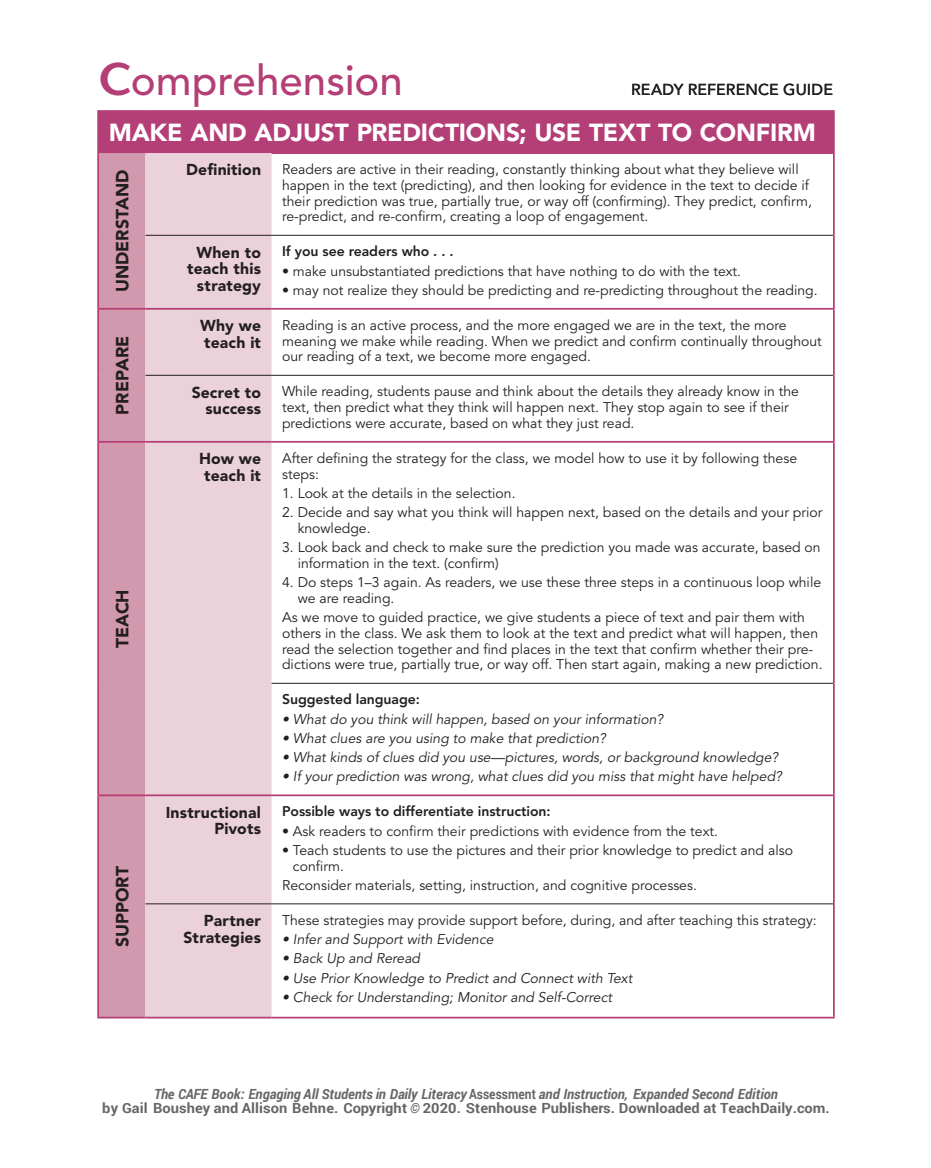
<style>
.page{position:relative;width:931px;height:1168px;background:#fff}
.page>*{position:absolute;margin:0;border:0;box-sizing:border-box;transform-origin:0 0}
.t1{font:500 42px "Avenir LT Std";color:#b43e76}
.t2{font:900 24.5px "Avenir LT Std";letter-spacing:-.01em;color:#fff}
.t3{font:900 17.5px "Avenir LT Std";color:#231f20}
.t4{font:900 15.75px/16.6px "Avenir LT Std";letter-spacing:.01em;color:#231f20;text-align:right}
.t5{font:500 15.75px "Avenir LT Std";letter-spacing:.01em;color:#231f20}
.t6{font:14px/15.8px "Avenir LT Std";color:#231f20}
.t7{font:italic 14px "Avenir LT Std";color:#231f20}
.t8{font:700 14px/14px "Roboto";color:#666;text-align:center;scale:.86 1}
.t9{font:800 14px "Avenir LT Std";letter-spacing:-.005em;color:#231f20}
.s1{font-family:"Ottomat OT";font-weight:700;font-size:47.25px}
.s2{font-style:italic}
.s3{font-style:inherit}
</style>
<div class="page">
<div style="left:98px;top:111px;width:735px;height:42px;background:#b43e76"></div>
<div style="left:99px;top:153px;width:46px;height:864px;background:#d298ad"></div>
<div style="left:145px;top:153px;width:126px;height:864px;background:#ebd2da"></div>
<hr style="left:145px;top:235px;width:126px;height:1px;background:#231f20">
<hr style="left:271px;top:235px;width:561px;height:1px;background:#231f20">
<hr style="left:145px;top:375px;width:126px;height:1px;background:#231f20">
<hr style="left:271px;top:375px;width:561px;height:1px;background:#231f20">
<hr style="left:271px;top:683px;width:561px;height:1px;background:#231f20">
<hr style="left:145px;top:903px;width:126px;height:1px;background:#231f20">
<hr style="left:271px;top:903px;width:561px;height:1px;background:#231f20">
<hr style="left:97px;top:441px;width:48px;height:2px;background:#b43e76">
<hr style="left:145px;top:441px;width:126px;height:2px;background:#b43e76">
<hr style="left:271px;top:441px;width:563px;height:2px;background:#b43e76">
<hr style="left:97px;top:308px;width:48px;height:2px;background:#b43e76">
<hr style="left:145px;top:308px;width:126px;height:2px;background:#b43e76">
<hr style="left:271px;top:308px;width:563px;height:2px;background:#b43e76">
<hr style="left:97px;top:794px;width:48px;height:2px;background:#b43e76">
<hr style="left:145px;top:794px;width:126px;height:2px;background:#b43e76">
<hr style="left:271px;top:794px;width:563px;height:2px;background:#b43e76">
<hr style="left:97px;top:110px;width:48px;height:2px;background:#b43e76">
<hr style="left:97px;top:112px;width:2px;height:41px;background:#b43e76">
<hr style="left:145px;top:110px;width:126px;height:2px;background:#b43e76">
<hr style="left:271px;top:110px;width:563px;height:2px;background:#b43e76">
<hr style="left:832px;top:112px;width:2px;height:41px;background:#b43e76">
<hr style="left:97px;top:153px;width:2px;height:82px;background:#b43e76">
<hr style="left:97px;top:235px;width:2px;height:73px;background:#b43e76">
<hr style="left:832px;top:153px;width:2px;height:82px;background:#b43e76">
<hr style="left:832px;top:235px;width:2px;height:73px;background:#b43e76">
<hr style="left:97px;top:310px;width:2px;height:65px;background:#b43e76">
<hr style="left:97px;top:375px;width:2px;height:66px;background:#b43e76">
<hr style="left:832px;top:310px;width:2px;height:65px;background:#b43e76">
<hr style="left:832px;top:375px;width:2px;height:66px;background:#b43e76">
<hr style="left:97px;top:443px;width:2px;height:240px;background:#b43e76">
<hr style="left:97px;top:683px;width:2px;height:111px;background:#b43e76">
<hr style="left:832px;top:443px;width:2px;height:240px;background:#b43e76">
<hr style="left:832px;top:683px;width:2px;height:111px;background:#b43e76">
<hr style="left:97px;top:796px;width:2px;height:108px;background:#b43e76">
<hr style="left:97px;top:904px;width:2px;height:113px;background:#b43e76">
<hr style="left:97px;top:1017px;width:48px;height:1px;background:#b43e76">
<hr style="left:832px;top:796px;width:2px;height:108px;background:#b43e76">
<hr style="left:832px;top:904px;width:2px;height:113px;background:#b43e76">
<hr style="left:145px;top:1017px;width:126px;height:1px;background:#b43e76">
<hr style="left:271px;top:1017px;width:563px;height:1px;background:#b43e76">
<h1 class="t1" style="left:98px;top:56px;width:306px"><span class="s1">C</span>omprehension</h1>
<p class="t5" style="left:630px;top:81px;width:203px">READY REFERENCE GUIDE</p>
<h2 class="t2" style="left:109px;top:118px;width:708px">MAKE AND ADJUST PREDICTIONS; USE TEXT TO CONFIRM</h2>
<p class="t3" style="left:112px;top:292px;width:124px;rotate:-90deg">UNDERSTAND</p>
<p class="t4" style="left:186px;top:162px;width:76px">Definition</p>
<p class="t6" style="left:282px;top:162px;width:531px">Readers are active in their reading, constantly thinking about what they believe will happen in the text (predicting), and then looking for evidence in the text to decide if their prediction was true, partially true, or way off (confirming). They predict, confirm, re-predict, and re-confirm, creating a loop of engagement.</p>
<p class="t4" style="left:187px;top:244px;width:75px">When to teach this strategy</p>
<p class="t9" style="left:282px;top:243px;width:173px">If you see readers who . . .</p>
<p class="t6" style="left:282px;top:263px;width:460px">• make unsubstantiated predictions that have nothing to do with the text.</p>
<p class="t6" style="left:282px;top:283px;width:537px">• may not realize they should be predicting and re-predicting throughout the reading.</p>
<p class="t3" style="left:112px;top:415px;width:80px;rotate:-90deg">PREPARE</p>
<p class="t3" style="left:112px;top:648px;width:60px;rotate:-90deg">TEACH</p>
<p class="t3" style="left:112px;top:947px;width:82px;rotate:-90deg">SUPPORT</p>
<p class="t4" style="left:200px;top:317px;width:62px;text-align:left">Why we teach it</p>
<p class="t6" style="left:282px;top:318px;width:541px">Reading is an active process, and the more engaged we are in the text, the more meaning we make while reading. When we predict and confirm continually throughout our reading of a text, we become more engaged.</p>
<p class="t4" style="left:191px;top:384px;width:71px">Secret to success</p>
<p class="t6" style="left:282px;top:384px;width:518px">While reading, students pause and think about the details they already know in the text, then predict what they think will happen next. They stop again to see if their predictions were accurate, based on what they just read.</p>
<p class="t4" style="left:199px;top:450px;width:63px;text-align:center">How we teach it</p>
<p class="t6" style="left:282px;top:451px;width:516px">After defining the strategy for the class, we model how to use it by following these steps:</p>
<p class="t6" style="left:282px;top:486px;width:235px">1. Look at the details in the selection.</p>
<p class="t6" style="left:297px;top:505px;width:526px;text-indent:-16px">2. Decide and say what you think will happen next, based on the details and your prior knowledge.</p>
<p class="t6" style="left:297px;top:540px;width:524px;text-indent:-16px">3. Look back and check to make sure the prediction you made was accurate, based on information in the text. (confirm)</p>
<p class="t6" style="left:297px;top:575px;width:524px;text-indent:-16px">4. Do steps 1–3 again. As readers, we use these three steps in a continuous loop while we are reading.</p>
<p class="t6" style="left:282px;top:610px;width:541px">As we move to guided practice, we give students a piece of text and pair them with others in the class. We ask them to look at the text and predict what will happen, then read the selection together and find places in the text that confirm whether their pre&shy;dictions were true, partially true, or way off. Then start again, making a new prediction.</p>
<p class="t9" style="left:282px;top:691px;width:139px">Suggested language:</p>
<p class="t7" style="left:282px;top:711px;width:382px">• What do you think will happen, based on your information?</p>
<p class="t7" style="left:282px;top:730px;width:325px">• What clues are you using to make that prediction?</p>
<p class="t7" style="left:282px;top:749px;width:497px">• What kinds of clues did you use—pictures, words, or background knowledge?</p>
<p class="t7" style="left:282px;top:768px;width:501px">• If your prediction was wrong, what clues did you miss that might have helped?</p>
<p class="t4" style="left:166px;top:804px;width:97px">Instructional<br>Pivots</p>
<p class="t9" style="left:282px;top:803px;width:270px">Possible ways to differentiate instruction:</p>
<p class="t6" style="left:282px;top:823px;width:437px">• Ask readers to confirm their predictions with evidence from the text.</p>
<p class="t6" style="left:293px;top:843px;width:501px;text-indent:-11px">• Teach students to use the pictures and their prior knowledge to predict and also confirm.</p>
<p class="t6" style="left:282px;top:878px;width:416px">Reconsider materials, setting, instruction, and cognitive processes.</p>
<p class="t4" style="left:183px;top:912px;width:79px">Partner<br>Strategies</p>
<p class="t6" style="left:282px;top:913px;width:536px">These strategies may provide support before, during, and after teaching this strategy:</p>
<p class="t7" style="left:282px;top:931px;width:213px">• Infer and Support with Evidence</p>
<p class="t7" style="left:282px;top:950px;width:139px">• Back Up and Reread</p>
<p class="t7" style="left:282px;top:970px;width:351px">• Use Prior Knowledge to Predict and Connect with Text</p>
<p class="t7" style="left:282px;top:989px;width:331px">• Check for Understanding; Monitor and Self-Correct</p>
<p class="t8" style="left:102px;top:1086px;width:847px"><span class="s2">The CAFE Book: Engaging All Students in Daily Literacy</span> Assessment <span class="s2">and Instruction, Expanded Second Edition<br></span>by Gail Boushey and Allison Behne. Copyright <span class="s2">©</span> 2020. Stenhouse Publishers. Downloaded at <span class="s3">TeachDaily</span>.com.</p>
</div>
